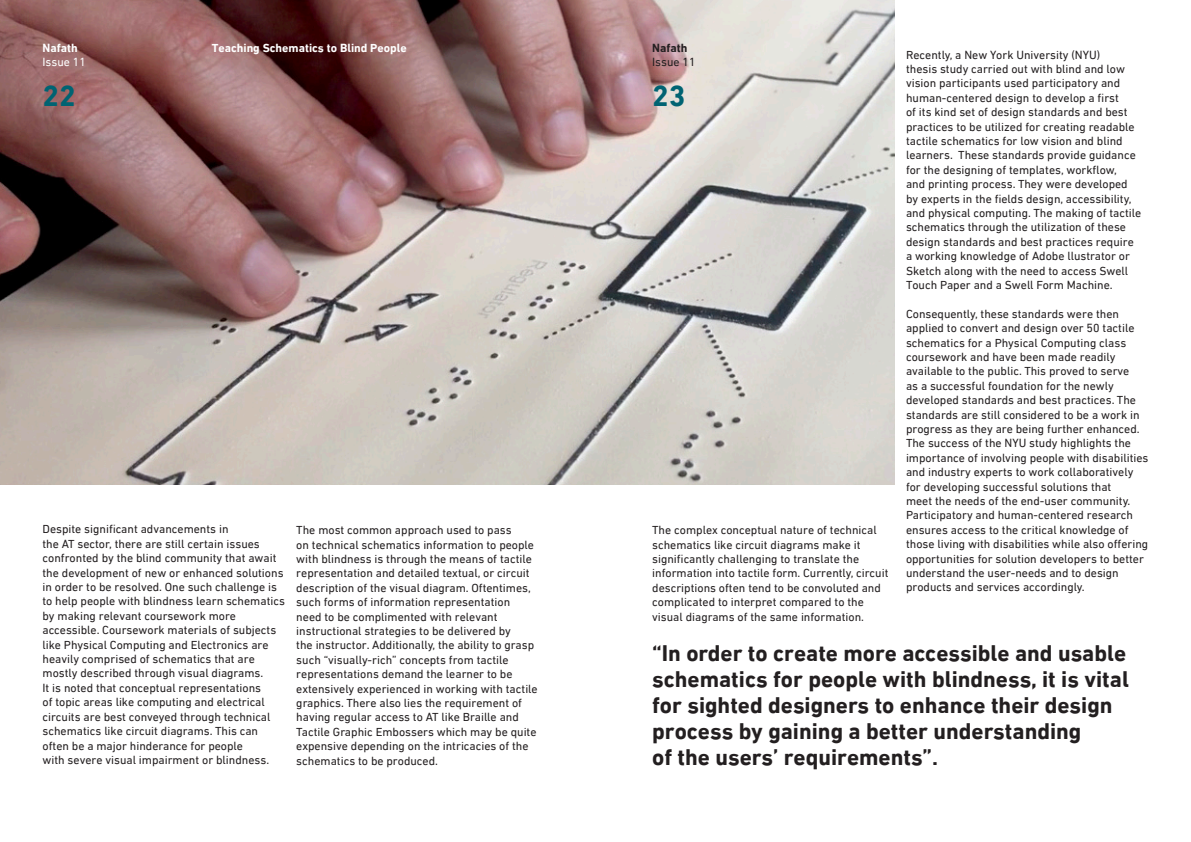
<style>
.page{position:relative;width:1191px;height:842px;background:#fff}
.page>*{position:absolute;margin:0;border:0;box-sizing:border-box;transform-origin:0 0}
.t1{font:700 30px "DIN Next LT Arabic";color:#006372}
.t2{font:700 23px/26px "DIN Next LT Arabic";color:#231f20}
.t3{font:12px/14.4px "DIN Next LT Arabic";color:#231f20}
.t4{font:700 12px "DIN Next LT Arabic";color:#fff}
.t5{font:12px "DIN Next LT Arabic";color:#fff}
.t6{font:700 12px "DIN Next LT Arabic";color:#231f20}
</style>
<div class="page">
<img style="left:0;top:0;width:894px;height:485px">
<p class="t4" style="left:212px;top:40px;width:196px">Teaching Schematics to Blind People</p>
<p class="t4" style="left:43px;top:40px;width:37px">Nafath</p>
<p class="t5" style="left:43px;top:55px;width:45px">Issue 11</p>
<p class="t1" style="left:43px;top:78px;width:35px">22</p>
<p class="t6" style="left:652px;top:40px;width:37px">Nafath</p>
<p class="t3" style="left:652px;top:55px;width:45px">Issue 11</p>
<p class="t1" style="left:652px;top:78px;width:35px">23</p>
<p class="t3" style="left:906px;top:47px;width:237px">Recently, a New York University (NYU)<br>thesis study carried out with blind and low vision participants used participatory and human-centered design to develop a first<br>of its kind set of design standards and best practices to be utilized for creating readable tactile schematics for low vision and blind learners. These standards provide guidance for the designing of templates, workflow,<br>and printing process. They were developed by experts in the fields design, accessibility, and physical computing. The making of tactile schematics through the utilization of these design standards and best practices require a working knowledge of Adobe llustrator or Sketch along with the need to access Swell Touch Paper and a Swell Form Machine.</p>
<p class="t3" style="left:906px;top:306px;width:235px">Consequently, these standards were then applied to convert and design over 50 tactile schematics for a Physical Computing class coursework and have been made readily available to the public. This proved to serve as a successful foundation for the newly developed standards and best practices. The standards are still considered to be a work in progress as they are being further enhanced.</p>
<p class="t3" style="left:906px;top:436px;width:244px">The success of the NYU study highlights the importance of involving people with disabilities and industry experts to work collaboratively for developing successful solutions that<br>meet the needs of the end-user community.<br>Participatory and human-centered research ensures access to the critical knowledge of those living with disabilities while also offering opportunities for solution developers to better understand the user-needs and to design products and services accordingly.</p>
<p class="t3" style="left:43px;top:522px;width:244px">Despite significant advancements in<br>the AT sector, there are still certain issues confronted by the blind community that await the development of new or enhanced solutions in order to be resolved. One such challenge is to help people with blindness learn schematics by making relevant coursework more accessible. Coursework materials of subjects like Physical Computing and Electronics are heavily comprised of schematics that are mostly described through visual diagrams.<br>It is noted that conceptual representations<br>of topic areas like computing and electrical circuits are best conveyed through technical schematics like circuit diagrams. This can often be a major hinderance for people<br>with severe visual impairment or blindness.</p>
<p class="t3" style="left:296px;top:523px;width:243px">The most common approach used to pass<br>on technical schematics information to people with blindness is through the means of tactile representation and detailed textual, or circuit description of the visual diagram. Oftentimes, such forms of information representation need to be complimented with relevant instructional strategies to be delivered by<br>the instructor. Additionally, the ability to grasp such “visually-rich” concepts from tactile representations demand the learner to be extensively experienced in working with tactile graphics. There also lies the requirement of having regular access to AT like Braille and Tactile Graphic Embossers which may be quite expensive depending on the intricacies of the schematics to be produced.</p>
<p class="t3" style="left:652px;top:523px;width:238px">The complex conceptual nature of technical schematics like circuit diagrams make it significantly challenging to translate the information into tactile form. Currently, circuit descriptions often tend to be convoluted and complicated to interpret compared to the visual diagrams of the same information.</p>
<p class="t2" style="left:652px;top:640px;width:478px">“In order to create more accessible and usable schematics for people with blindness, it is vital for sighted designers to enhance their design process by gaining a better understanding<br>of the users’ requirements”.</p>
</div>
